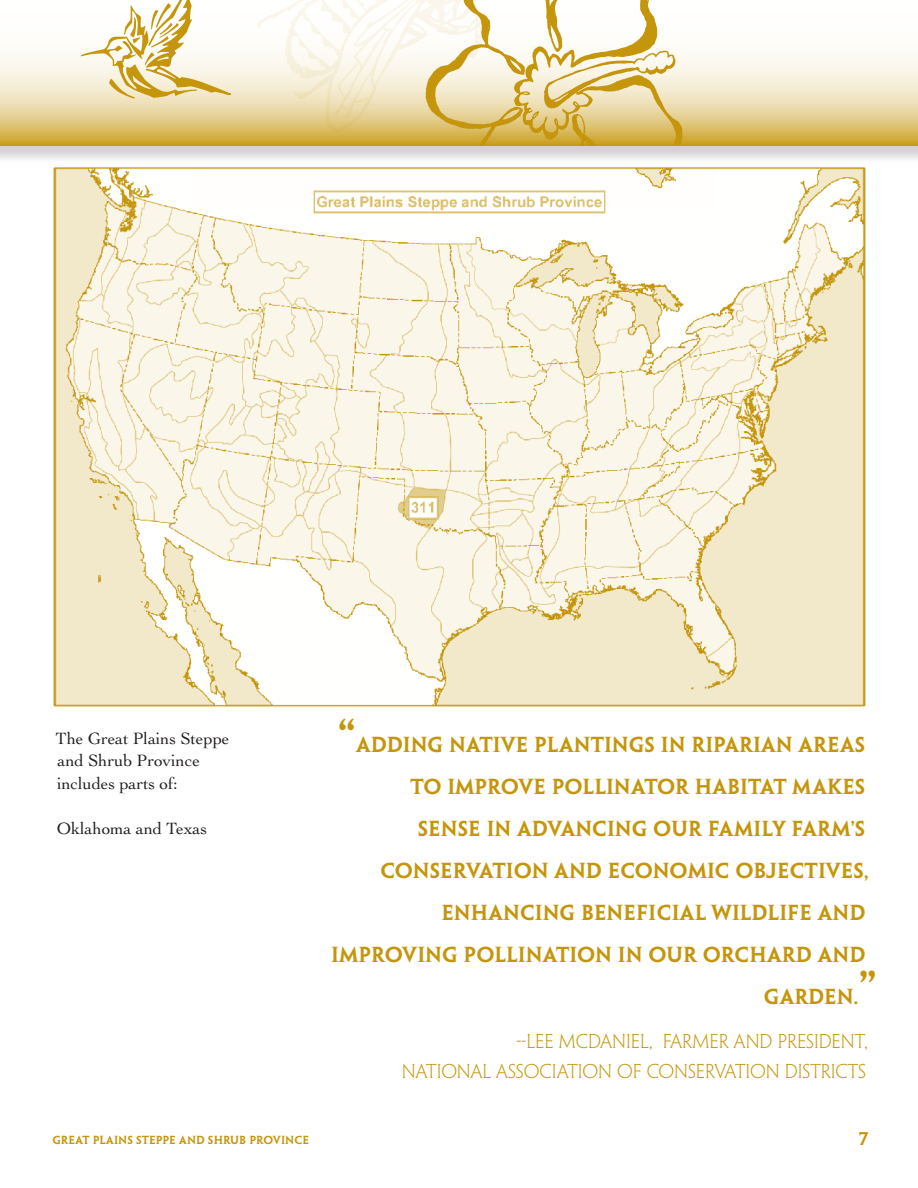
<style>
.page{position:relative;width:918px;height:1188px;background:#fff}
.page>*{position:absolute;margin:0;border:0;box-sizing:border-box;transform-origin:0 0}
.t1{font:19.5px "Penumbra MM 585 1000";letter-spacing:.075em;color:#c5960c}
.t2{font:18px/30px "Penumbra MM 220 500";color:#c5960c;text-align:right}
.t3{font:17.25px/22.5px "Cochin";letter-spacing:-.005em;color:#231f20}
.t4{font:16.5px "Penumbra MM 585 1000";color:#c5960c}
.t5{font:10.5px "Penumbra MM 585 1000";letter-spacing:.075em;color:#c5960c}
.s1{font-size:42.75px}
</style>
<div class="page">
<div style="left:0;top:0;width:918px;height:164px;background:#231f20;opacity:.2"></div>
<svg style="left:0;top:0;width:918px;height:146px"></svg>
<svg style="left:248px;top:0;width:435px;height:145px"></svg>
<svg style="left:80px;top:0;width:151px;height:99px"></svg>
<img style="left:53px;top:167px;width:813px;height:540px">
<p class="t3" style="left:56px;top:727px;width:176px">The Great Plains Steppe and Shrub Province includes parts of:</p>
<p class="t3" style="left:57px;top:817px;width:152px">Oklahoma and Texas</p>
<p class="t1" style="left:337px;top:734px;width:528px"><span class="s1">“</span>ADDING NATIVE PLANTINGS IN RIPARIAN AREAS</p>
<p class="t1" style="left:411px;top:776px;width:455px">TO IMPROVE POLLINATOR HABITAT MAKES</p>
<p class="t1" style="left:418px;top:818px;width:448px">SENSE IN ADVANCING OUR FAMILY FARM’S</p>
<p class="t1" style="left:380px;top:860px;width:489px">CONSERVATION AND ECONOMIC OBJECTIVES,</p>
<p class="t1" style="left:441px;top:902px;width:424px">ENHANCING BENEFICIAL WILDLIFE AND</p>
<p class="t1" style="left:331px;top:944px;width:534px">IMPROVING POLLINATION IN OUR ORCHARD AND</p>
<p class="t1" style="left:764px;top:986px;width:112px">GARDEN.<span class="s1">”</span></p>
<p class="t2" style="left:402px;top:1026px;width:467px">--LEE MCDANIEL, FARMER AND PRESIDENT,<br>NATIONAL ASSOCIATION OF CONSERVATION DISTRICTS</p>
<p class="t5" style="left:52px;top:1134px;width:257px">GREAT PLAINS STEPPE AND SHRUB PROVINCE</p>
<p class="t4" style="left:859px;top:1129px;width:10px">7</p>
</div>
